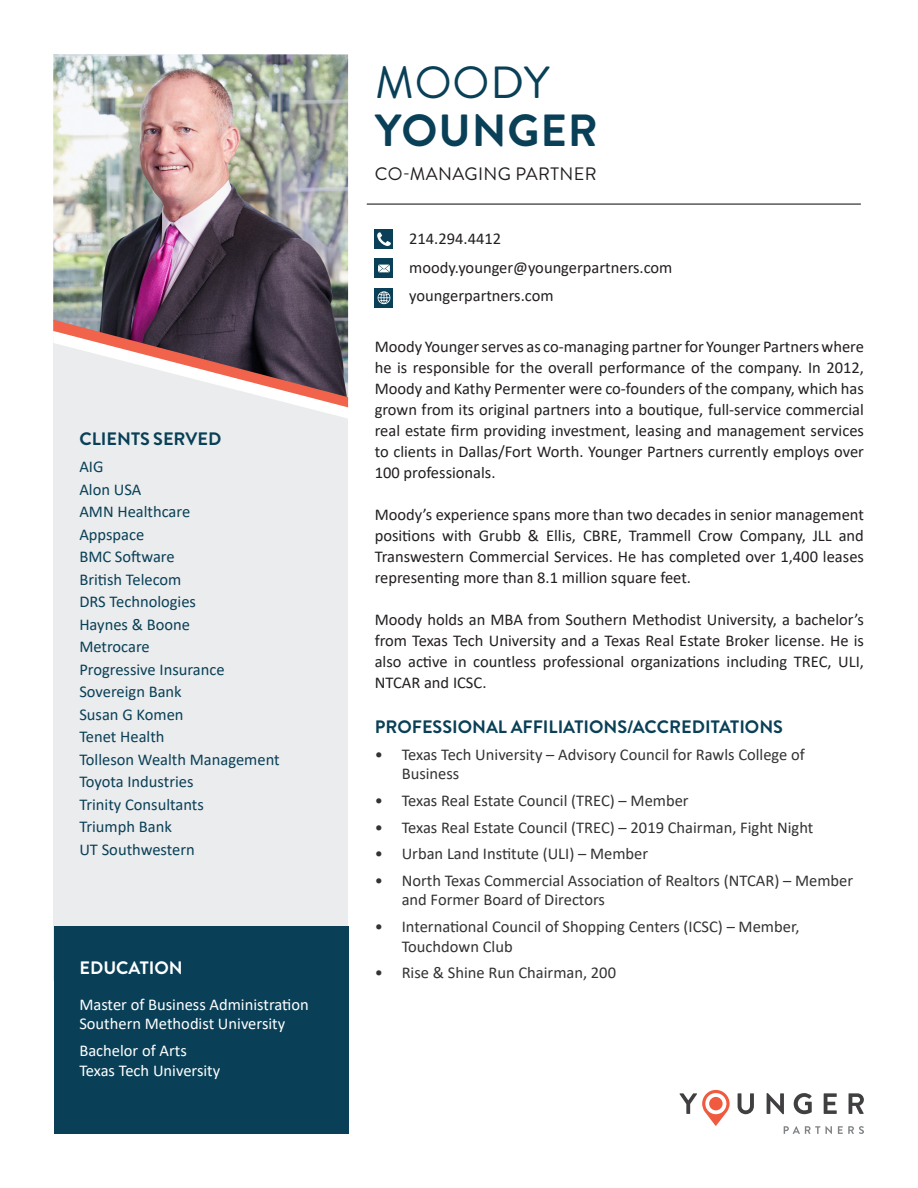
<style>
.page{position:relative;width:918px;height:1188px;background:#fff}
.page>*{position:absolute;margin:0;border:0;box-sizing:border-box;transform-origin:0 0}
.Title_Bigger_White{font:700 45px "Brandon Grotesque";letter-spacing:.02em;color:#094057}
.Title_Bigger_White-2{font:45px "Brandon Grotesque";letter-spacing:.02em;color:#094057}
.t1{font:700 18px "Brandon Grotesque";color:#094057}
.Title_Bigger_White-3{font:18px "Brandon Grotesque";letter-spacing:.02em;color:#231f20}
.t2{font:700 18px "Brandon Grotesque";color:#fff}
.t3{font:16.5px/21px "Calibri";color:#231f20;text-align:justify}
.t4{font:16.5px/19.8px "Calibri";color:#333}
.t5{font:16.5px "Calibri";color:#094057}
.t6{font:16.5px/19.8px "Calibri";color:#fff}
</style>
<div class="page">
<div style="left:53px;top:308px;width:295px;height:673px;background:#ebeced"></div>
<img style="left:53px;top:54px;width:295px;height:266px">
<div style="left:54px;top:927px;width:295px;height:207px;background:#094057"></div>
<hr style="left:367px;top:204px;width:494px;height:1px;background:#231f20">
<div style="left:375px;top:230px;width:18px;height:19px;background:#094057"></div>
<svg style="left:377px;top:232px;width:14px;height:14px"></svg>
<div style="left:375px;top:259px;width:18px;height:19px;background:#094057"></div>
<svg style="left:378px;top:265px;width:12px;height:7px"></svg>
<div style="left:375px;top:288px;width:18px;height:19px;background:#094057"></div>
<svg style="left:378px;top:291px;width:12px;height:13px"></svg>
<svg style="left:738px;top:1093px;width:16px;height:21px"></svg>
<svg style="left:767px;top:1093px;width:17px;height:21px"></svg>
<svg style="left:794px;top:1093px;width:18px;height:21px"></svg>
<svg style="left:824px;top:1093px;width:13px;height:21px"></svg>
<svg style="left:849px;top:1093px;width:15px;height:21px"></svg>
<svg style="left:680px;top:1090px;width:50px;height:36px"></svg>
<svg style="left:784px;top:1126px;width:48px;height:8px"></svg>
<svg style="left:838px;top:1126px;width:26px;height:8px"></svg>
<svg style="left:53px;top:320px;width:295px;height:98px"></svg>
<p class="t1" style="left:80px;top:426px;width:143px">CLIENTS SERVED</p>
<p class="t5" style="left:79px;top:455px;width:26px">AIG</p>
<p class="t5" style="left:79px;top:478px;width:64px">Alon USA</p>
<p class="t5" style="left:79px;top:500px;width:112px">AMN Healthcare</p>
<p class="t5" style="left:79px;top:523px;width:67px">Appspace</p>
<p class="t5" style="left:79px;top:545px;width:97px">BMC Software</p>
<p class="t5" style="left:79px;top:568px;width:104px">British Telecom</p>
<p class="t5" style="left:79px;top:590px;width:118px">DRS Technologies</p>
<p class="t5" style="left:79px;top:613px;width:112px">Haynes &amp; Boone</p>
<p class="t5" style="left:79px;top:635px;width:72px">Metrocare</p>
<p class="t5" style="left:79px;top:658px;width:147px">Progressive Insurance</p>
<p class="t5" style="left:79px;top:680px;width:104px">Sovereign Bank</p>
<p class="t5" style="left:79px;top:703px;width:106px">Susan G Komen</p>
<p class="t5" style="left:79px;top:725px;width:87px">Tenet Health</p>
<p class="t5" style="left:79px;top:748px;width:202px">Tolleson Wealth Management</p>
<p class="t5" style="left:79px;top:770px;width:116px">Toyota Industries</p>
<p class="t5" style="left:79px;top:793px;width:126px">Trinity Consultants</p>
<p class="t5" style="left:79px;top:815px;width:94px">Triumph Bank</p>
<p class="t5" style="left:79px;top:838px;width:117px">UT Southwestern</p>
<p class="Title_Bigger_White-2" style="left:375px;top:52px;width:176px">MOODY</p>
<p class="Title_Bigger_White" style="left:375px;top:99px;width:224px">YOUNGER</p>
<p class="Title_Bigger_White-3" style="left:375px;top:161px;width:223px">CO-MANAGING PARTNER</p>
<p class="t3" style="left:409px;top:228px;width:93px">214.294.4412</p>
<p class="t3" style="left:409px;top:256px;width:265px">moody.younger@youngerpartners.com</p>
<p class="t3" style="left:409px;top:285px;width:146px">youngerpartners.com</p>
<p class="t3" style="left:375px;top:336px;width:491px">Moody Younger serves as co-managing partner for Younger Partners where he is responsible for the overall performance of the company. In 2012, Moody and Kathy Permenter were co-founders of the company, which has grown from its original partners into a boutique, full-service commercial real estate firm providing investment, leasing and management services to clients in Dallas/Fort Worth. Younger Partners currently employs over 100 professionals.</p>
<p class="t3" style="left:375px;top:504px;width:491px">Moody’s experience spans more than two decades in senior management positions with Grubb &amp; Ellis, CBRE, Trammell Crow Company, JLL and Transwestern Commercial Services. He has completed over 1,400 leases representing more than 8.1 million square feet.</p>
<p class="t3" style="left:375px;top:609px;width:491px">Moody holds an MBA from Southern Methodist University, a bachelor’s from Texas Tech University and a Texas Real Estate Broker license. He is also active in countless professional organizations including TREC, ULI, NTCAR and ICSC.</p>
<p class="t1" style="left:375px;top:714px;width:410px">PROFESSIONAL AFFILIATIONS/ACCREDITATIONS</p>
<p class="t4" style="left:402px;top:744px;width:405px;text-indent:-27px">• Texas Tech University – Advisory Council for Rawls College of<br>Business</p>
<p class="t4" style="left:375px;top:790px;width:316px">• Texas Real Estate Council (TREC) – Member</p>
<p class="t4" style="left:375px;top:817px;width:440px">• Texas Real Estate Council (TREC) – 2019 Chairman, Fight Night</p>
<p class="t4" style="left:375px;top:843px;width:275px">• Urban Land Institute (ULI) – Member</p>
<p class="t4" style="left:402px;top:870px;width:453px;text-indent:-27px">• North Texas Commercial Association of Realtors (NTCAR) – Member and Former Board of Directors</p>
<p class="t4" style="left:402px;top:916px;width:399px;text-indent:-27px">• International Council of Shopping Centers (ICSC) – Member,<br>Touchdown Club</p>
<p class="t2" style="left:80px;top:955px;width:105px">EDUCATION</p>
<p class="t4" style="left:375px;top:963px;width:243px">• Rise &amp; Shine Run Chairman, 200</p>
<p class="t6" style="left:79px;top:994px;width:231px">Master of Business Administration<br>Southern Methodist University</p>
<p class="t6" style="left:79px;top:1040px;width:142px">Bachelor of Arts<br>Texas Tech University</p>
</div>
